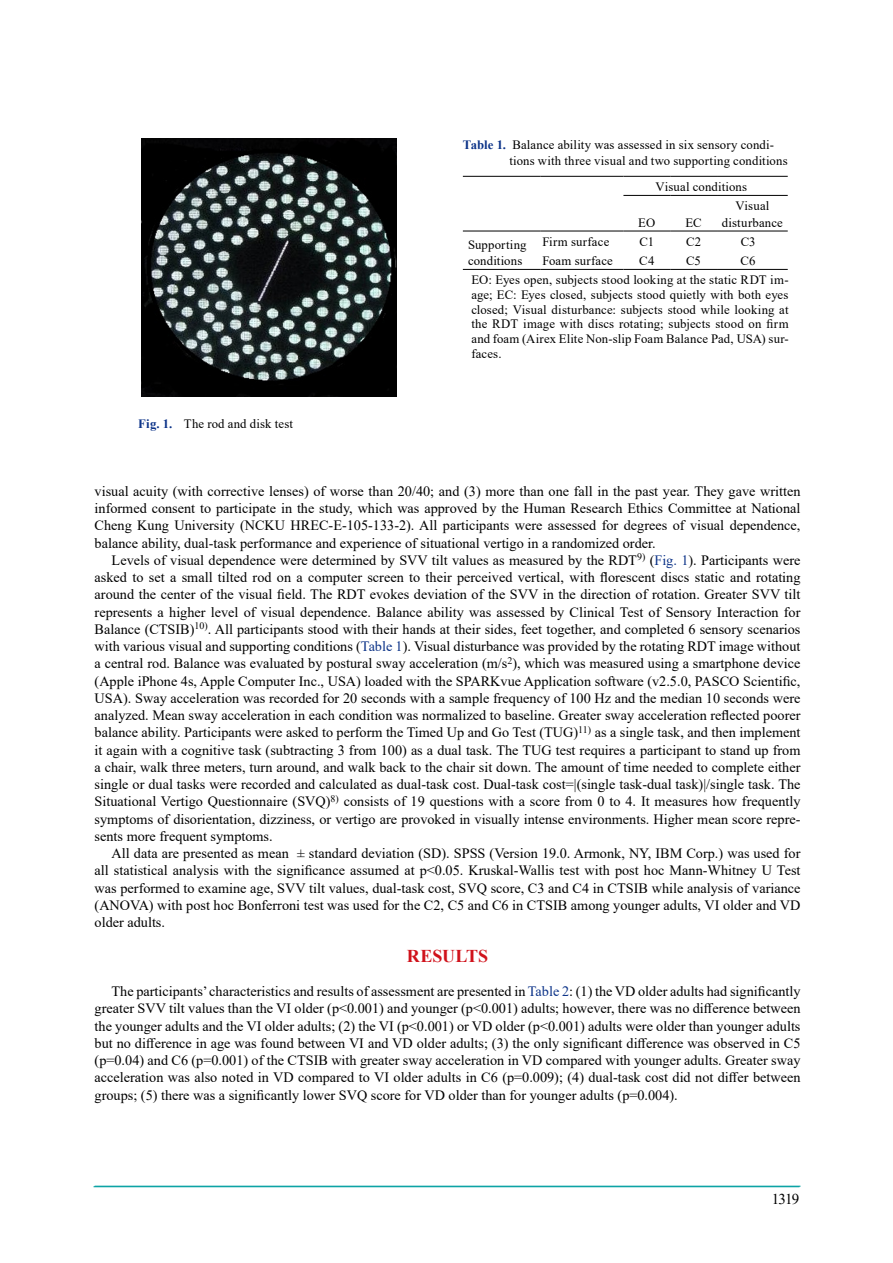
<style>
.page{position:relative;width:893px;height:1263px;background:#fff}
.page>*{position:absolute;margin:0;border:0;box-sizing:border-box;transform-origin:0 0}
.t1{font:700 18px "Times New Roman";letter-spacing:-.005em;color:#d0121b}
.t2{font:15px "Times New Roman";color:#000}
.t3{font:14.25px/17.2px "Times New Roman";color:#000;text-align:justify}
.t4{font:12.75px/14.7px "Times New Roman";letter-spacing:.01em;color:#000}
.s1{font-weight:700;color:#0c3388}
.s2{color:#0c3388}
</style>
<div class="page">
<hr style="left:94px;top:1186px;width:705px;height:1px;background:#009fa1">
<hr style="left:95px;top:1186px;width:705px;height:1px;background:#009fa1">
<img style="left:141px;top:138px;width:255px;height:258px">
<hr style="left:463px;top:176px;width:77px;height:1px;background:#000">
<hr style="left:540px;top:176px;width:83px;height:1px;background:#000">
<hr style="left:623px;top:176px;width:47px;height:1px;background:#000">
<hr style="left:670px;top:176px;width:47px;height:1px;background:#000">
<hr style="left:717px;top:176px;width:71px;height:1px;background:#000">
<hr style="left:623px;top:195px;width:47px;height:1px;background:#000">
<hr style="left:670px;top:195px;width:47px;height:1px;background:#000">
<hr style="left:717px;top:195px;width:71px;height:1px;background:#000">
<hr style="left:463px;top:231px;width:77px;height:1px;background:#000">
<hr style="left:540px;top:231px;width:83px;height:1px;background:#000">
<hr style="left:623px;top:231px;width:47px;height:1px;background:#000">
<hr style="left:670px;top:231px;width:47px;height:1px;background:#000">
<hr style="left:717px;top:231px;width:71px;height:1px;background:#000">
<hr style="left:463px;top:269px;width:77px;height:1px;background:#000">
<hr style="left:540px;top:269px;width:83px;height:1px;background:#000">
<hr style="left:623px;top:269px;width:47px;height:1px;background:#000">
<hr style="left:670px;top:269px;width:47px;height:1px;background:#000">
<hr style="left:717px;top:269px;width:71px;height:1px;background:#000">
<p class="t4" style="left:509px;top:136px;width:280px;line-height:16.5px;text-indent:-46px"><span class="s1">Table 1.</span> Balance ability was assessed in six sensory condi&shy;tions with three visual and two supporting conditions</p>
<p class="t4" style="left:656px;top:179px;width:93px">Visual conditions</p>
<p class="t4" style="left:638px;top:215px;width:19px">EO</p>
<p class="t4" style="left:685px;top:215px;width:18px">EC</p>
<p class="t4" style="left:722px;top:197px;width:63px;line-height:16.5px;text-align:center">Visual disturbance</p>
<p class="t4" style="left:138px;top:416px;width:156px"><span class="s1">Fig. 1.</span> The rod and disk test</p>
<p class="t4" style="left:468px;top:236px;width:60px;line-height:16.5px">Supporting conditions</p>
<p class="t4" style="left:542px;top:234px;width:68px">Firm surface</p>
<p class="t4" style="left:640px;top:234px;width:16px">C1</p>
<p class="t4" style="left:686px;top:234px;width:16px">C2</p>
<p class="t4" style="left:741px;top:234px;width:16px">C3</p>
<p class="t4" style="left:542px;top:253px;width:72px">Foam surface</p>
<p class="t4" style="left:639px;top:253px;width:17px">C4</p>
<p class="t4" style="left:686px;top:253px;width:16px">C5</p>
<p class="t4" style="left:471px;top:251px;width:319px;line-height:19.4px;text-indent:269px">C6<br>EO: Eyes open, subjects stood looking at the static RDT im-</p>
<p class="t4" style="left:471px;top:287px;width:319px;text-align:justify">age; EC: Eyes closed, subjects stood quietly with both eyes closed; Visual disturbance: subjects stood while looking at the RDT image with discs rotating; subjects stood on firm and foam (Airex Elite Non-slip Foam Balance Pad, USA) sur&shy;faces.</p>
<p class="t3" style="left:95px;top:482px;width:707px">visual acuity (with corrective lenses) of worse than 20/40; and (3) more than one fall in the past year. They gave written informed consent to participate in the study, which was approved by the Human Research Ethics Committee at National Cheng Kung University (NCKU HREC-E-105-133-2). All participants were assessed for degrees of visual dependence, balance ability, dual-task performance and experience of situational vertigo in a randomized order.</p>
<p class="t3" style="left:95px;top:551px;width:707px;text-indent:17px">Levels of visual dependence were determined by SVV tilt values as measured by the RDT<sup>9)</sup> (<span class="s2">Fig. 1</span>). Participants were asked to set a small tilted rod on a computer screen to their perceived vertical, with florescent discs static and rotating around the center of the visual field. The RDT evokes deviation of the SVV in the direction of rotation. Greater SVV tilt represents a higher level of visual dependence. Balance ability was assessed by Clinical Test of Sensory Interaction for Balance (CTSIB)<sup>10)</sup>. All participants stood with their hands at their sides, feet together, and completed 6 sensory scenarios with various visual and supporting conditions (<span class="s2">Table 1</span>). Visual disturbance was provided by the rotating RDT image without a central rod. Balance was evaluated by postural sway acceleration (m/s<sup>2</sup>), which was measured using a smartphone device (Apple iPhone 4s, Apple Computer Inc., USA) loaded with the SPARKvue Application software (v2.5.0, PASCO Scientific, USA). Sway acceleration was recorded for 20 seconds with a sample frequency of 100 Hz and the median 10 seconds were analyzed. Mean sway acceleration in each condition was normalized to baseline. Greater sway acceleration reflected poorer balance ability. Participants were asked to perform the Timed Up and Go Test (TUG)<sup>11)</sup> as a single task, and then implement it again with a cognitive task (subtracting 3 from 100) as a dual task. The TUG test requires a participant to stand up from a chair, walk three meters, turn around, and walk back to the chair sit down. The amount of time needed to complete either single or dual tasks were recorded and calculated as dual-task cost. Dual-task cost=|(single task-dual task)|/single task. The Situational Vertigo Questionnaire (SVQ)<sup>8)</sup> consists of 19 questions with a score from 0 to 4. It measures how frequently symptoms of disorientation, dizziness, or vertigo are provoked in visually intense environments. Higher mean score repre&shy;sents more frequent symptoms.</p>
<p class="t3" style="left:95px;top:844px;width:707px;text-indent:17px">All data are presented as mean ± standard deviation (SD). SPSS (Version 19.0. Armonk, NY, IBM Corp.) was used for all statistical analysis with the significance assumed at p&lt;0.05. Kruskal-Wallis test with post hoc Mann-Whitney U Test was performed to examine age, SVV tilt values, dual-task cost, SVQ score, C3 and C4 in CTSIB while analysis of variance (ANOVA) with post hoc Bonferroni test was used for the C2, C5 and C6 in CTSIB among younger adults, VI older and VD older adults.</p>
<p class="t1" style="left:407px;top:942px;width:83px">RESULTS</p>
<p class="t3" style="left:95px;top:982px;width:707px;text-indent:17px">The participants’ characteristics and results of assessment are presented in <span class="s2">Table 2</span>: (1) the VD older adults had significantly greater SVV tilt values than the VI older (p&lt;0.001) and younger (p&lt;0.001) adults; however, there was no difference between the younger adults and the VI older adults; (2) the VI (p&lt;0.001) or VD older (p&lt;0.001) adults were older than younger adults but no difference in age was found between VI and VD older adults; (3) the only significant difference was observed in C5 (p=0.04) and C6 (p=0.001) of the CTSIB with greater sway acceleration in VD compared with younger adults. Greater sway acceleration was also noted in VD compared to VI older adults in C6 (p=0.009); (4) dual-task cost did not differ between groups; (5) there was a significantly lower SVQ score for VD older than for younger adults (p=0.004).</p>
<p class="t2" style="left:772px;top:1188px;width:29px">1319</p>
</div>
